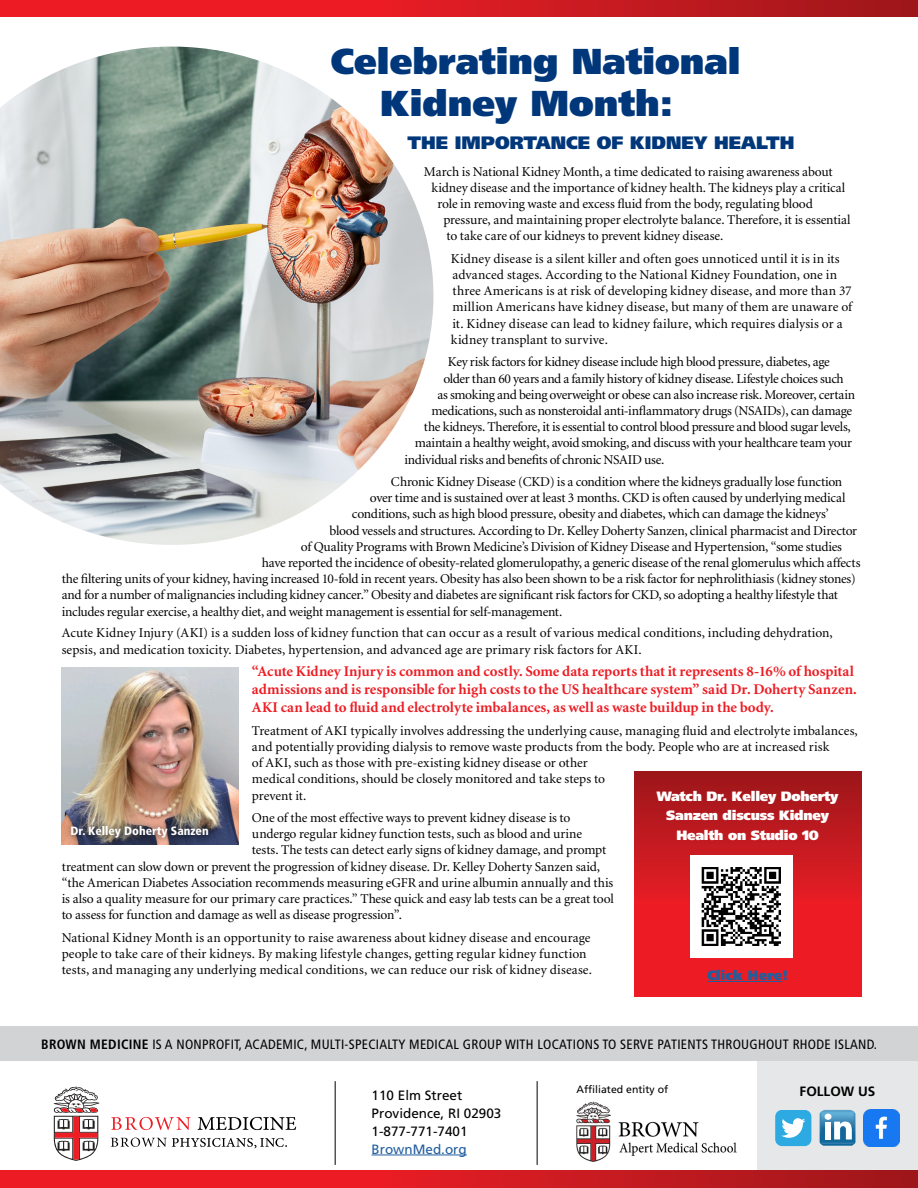
<style>
.page{position:relative;width:918px;height:1188px;background:#fff}
.page>*{position:absolute;margin:0;border:0;box-sizing:border-box;transform-origin:0 0}
.t1{font:900 36px/41.2px "Frutiger";color:#00377b;text-align:center}
.t2{font:900 18px "Frutiger";color:#00377b}
.t3{font:700 14.85px/18px "Minion";color:#ed1d24}
.t4{font:13.5px/16.2px "Minion";letter-spacing:-.005em;color:#000}
.t5{font:13.5px "Minion";letter-spacing:-.025em;color:#000}
.t6{font:condensed 13.5px "Frutiger";letter-spacing:.02em;color:#000}
.t7{font:900 13.5px/19.5px "Frutiger";letter-spacing:-.02em;color:#fff;text-align:center}
.t8{font:13.5px/18px "Frutiger";color:#000}
.t9{font:13.5px "Frutiger";color:#215e9e}
.t10{font:900 13.5px "Frutiger";color:#215e9e}
.t11{font:700 13.5px "Frutiger";color:#000}
.t12{font:900 condensed 12px "Frutiger";color:#fff}
.t13{font:10.5px "Frutiger";color:#000}
.s1{font-weight:700}
</style>
<div class="page">
<div style="left:757px;top:1058px;width:161px;height:130px;background:#e6e7e8"></div>
<div style="left:0;top:1027px;width:918px;height:34px;background:#d1d3d4"></div>
<hr style="left:372px;top:1155px;width:95px;height:1px;background:#215e9e">
<img style="left:577px;top:1102px;width:160px;height:59px">
<hr style="left:537px;top:1081px;width:1px;height:84px;background:#000">
<hr style="left:335px;top:1081px;width:1px;height:84px;background:#000">
<svg style="left:775px;top:1110px;width:36px;height:36px"></svg>
<svg style="left:820px;top:1110px;width:35px;height:36px"></svg>
<svg style="left:0;top:1171px;width:918px;height:17px;background:#d31a21"></svg>
<svg style="left:0;top:0;width:918px;height:16px;background:#d31a21"></svg>
<svg style="left:54px;top:1086px;width:46px;height:75px"></svg>
<svg style="left:111px;top:1138px;width:176px;height:10px"></svg>
<svg style="left:111px;top:1117px;width:80px;height:13px"></svg>
<svg style="left:198px;top:1117px;width:98px;height:13px"></svg>
<img style="left:0;top:47px;width:433px;height:498px">
<svg style="left:634px;top:771px;width:227px;height:225px;background:#ce1b21"></svg>
<img style="left:691px;top:856px;width:102px;height:101px">
<img style="left:62px;top:667px;width:176px;height:177px">
<div style="left:63px;top:819px;width:153px;height:27px;background:#000;opacity:.75"></div>
<hr style="left:707px;top:981px;width:75px;height:1px;background:#215e9e">
<img style="left:864px;top:1110px;width:36px;height:36px">
<h1 class="t1" style="left:331px;top:41px;width:411px">Celebrating National<br>Kidney Month:</h1>
<h2 class="t2" style="left:407px;top:131px;width:389px">THE IMPORTANCE OF KIDNEY HEALTH</h2>
<p class="t4" style="left:424px;top:164px;width:410px">March is National Kidney Month, a time dedicated to raising awareness about</p>
<p class="t4" style="left:431px;top:180px;width:415px">kidney disease and the importance of kidney health. The kidneys play a critical</p>
<p class="t4" style="left:437px;top:196px;width:377px">role in removing waste and excess fluid from the body, regulating blood</p>
<p class="t4" style="left:443px;top:212px;width:409px">pressure, and maintaining proper electrolyte balance. Therefore, it is essential</p>
<p class="t4" style="left:446px;top:228px;width:278px">to take care of our kidneys to prevent kidney disease.</p>
<p class="t4" style="left:451px;top:251px;width:403px">Kidney disease is a silent killer and often goes unnoticed until it is in its advanced stages. According to the National Kidney Foundation, one in three Americans is at risk of developing kidney disease, and more than 37 million Americans have kidney disease, but many of them are unaware of it. Kidney disease can lead to kidney failure, which requires dialysis or a kidney transplant to survive.</p>
<p class="t5" style="left:448px;top:355px;width:383px">Key risk factors for kidney disease include high blood pressure, diabetes, age</p>
<p class="t4" style="left:443px;top:371px;width:402px">older than 60 years and a family history of kidney disease. Lifestyle choices such</p>
<p class="t5" style="left:437px;top:388px;width:419px">as smoking and being overweight or obese can also increase risk. Moreover, certain</p>
<p class="t5" style="left:431px;top:404px;width:422px">medications, such as nonsteroidal anti-inflammatory drugs (NSAIDs), can damage</p>
<p class="t5" style="left:424px;top:420px;width:428px">the kidneys. Therefore, it is essential to control blood pressure and blood sugar levels,</p>
<p class="t4" style="left:415px;top:435px;width:439px">maintain a healthy weight, avoid smoking, and discuss with your healthcare team your</p>
<p class="t5" style="left:404px;top:453px;width:261px">individual risks and benefits of chronic NSAID use.</p>
<p class="t4" style="left:391px;top:474px;width:453px">Chronic Kidney Disease (CKD) is a condition where the kidneys gradually lose function</p>
<p class="t4" style="left:370px;top:490px;width:477px">over time and is sustained over at least 3 months. CKD is often caused by underlying medical</p>
<p class="t4" style="left:352px;top:507px;width:478px">conditions, such as high blood pressure, obesity and diabetes, which can damage the kidneys’</p>
<p class="t4" style="left:329px;top:523px;width:529px">blood vessels and structures. According to Dr. Kelley Doherty Sanzen, clinical pharmacist and Director</p>
<p class="t4" style="left:301px;top:539px;width:543px">of Quality Programs with Brown Medicine’s Division of Kidney Disease and Hypertension, “some studies</p>
<p class="t4" style="left:262px;top:555px;width:600px">have reported the incidence of obesity-related glomerulopathy, a generic disease of the renal glomerulus which affects</p>
<p class="t4" style="left:62px;top:571px;width:796px">the filtering units of your kidney, having increased 10-fold in recent years. Obesity has also been shown to be a risk factor for nephrolithiasis (kidney stones)</p>
<p class="t4" style="left:62px;top:588px;width:778px">and for a number of malignancies including kidney cancer.” Obesity and diabetes are significant risk factors for CKD, so adopting a healthy lifestyle that</p>
<p class="t4" style="left:62px;top:604px;width:502px">includes regular exercise, a healthy diet, and weight management is essential for self-management.</p>
<p class="t4" style="left:62px;top:624px;width:773px;line-height:17.1px">Acute Kidney Injury (AKI) is a sudden loss of kidney function that can occur as a result of various medical conditions, including dehydration, sepsis, and medication toxicity. Diabetes, hypertension, and advanced age are primary risk factors for AKI.</p>
<p class="t3" style="left:252px;top:663px;width:606px">“Acute Kidney Injury is common and costly. Some data reports that it represents 8-16% of hospital admissions and is responsible for high costs to the US healthcare system” said Dr. Doherty Sanzen.<br>AKI can lead to fluid and electrolyte imbalances, as well as waste buildup in the body.</p>
<p class="t4" style="left:252px;top:723px;width:607px">Treatment of AKI typically involves addressing the underlying cause, managing fluid and electrolyte imbalances, and potentially providing dialysis to remove waste products from the body. People who are at increased risk<br>of AKI, such as those with pre-existing kidney disease or other<br>medical conditions, should be closely monitored and take steps to<br>prevent it.</p>
<p class="t4" style="left:252px;top:810px;width:320px">One of the most effective ways to prevent kidney disease is to</p>
<p class="t4" style="left:252px;top:826px;width:332px">undergo regular kidney function tests, such as blood and urine</p>
<p class="t4" style="left:252px;top:843px;width:356px">tests. The tests can detect early signs of kidney damage, and prompt</p>
<p class="t4" style="left:62px;top:859px;width:540px">treatment can slow down or prevent the progression of kidney disease. Dr. Kelley Doherty Sanzen said,</p>
<p class="t4" style="left:62px;top:875px;width:553px">“the American Diabetes Association recommends measuring eGFR and urine albumin annually and this</p>
<p class="t4" style="left:62px;top:891px;width:554px">is also a quality measure for our primary care practices.” These quick and easy lab tests can be a great tool</p>
<p class="t4" style="left:62px;top:907px;width:342px">to assess for function and damage as well as disease progression”.</p>
<p class="t4" style="left:62px;top:930px;width:532px">National Kidney Month is an opportunity to raise awareness about kidney disease and encourage people to take care of their kidneys. By making lifestyle changes, getting regular kidney function tests, and managing any underlying medical conditions, we can reduce our risk of kidney disease.</p>
<p class="t7" style="left:657px;top:786px;width:183px">Watch Dr. Kelley Doherty<br>Sanzen discuss Kidney</p>
<p class="t12" style="left:70px;top:824px;width:140px">Dr. Kelley Doherty Sanzen</p>
<p class="t7" style="left:676px;top:825px;width:144px">Health on Studio 10</p>
<p class="t10" style="left:707px;top:967px;width:83px">Click Here!</p>
<p class="t6" style="left:41px;top:1036px;width:837px"><span class="s1">BROWN MEDICINE</span> IS A NONPROFIT, ACADEMIC, MULTI-SPECIALTY MEDICAL GROUP WITH LOCATIONS TO SERVE PATIENTS THROUGHOUT RHODE ISLAND.</p>
<p class="t8" style="left:372px;top:1086px;width:131px">110 Elm Street<br>Providence, RI 02903<br>1-877-771-7401</p>
<p class="t9" style="left:372px;top:1141px;width:97px">BrownMed.org</p>
<p class="t13" style="left:577px;top:1083px;width:93px">Affiliated entity of</p>
<p class="t11" style="left:800px;top:1083px;width:77px">FOLLOW US</p>
</div>
